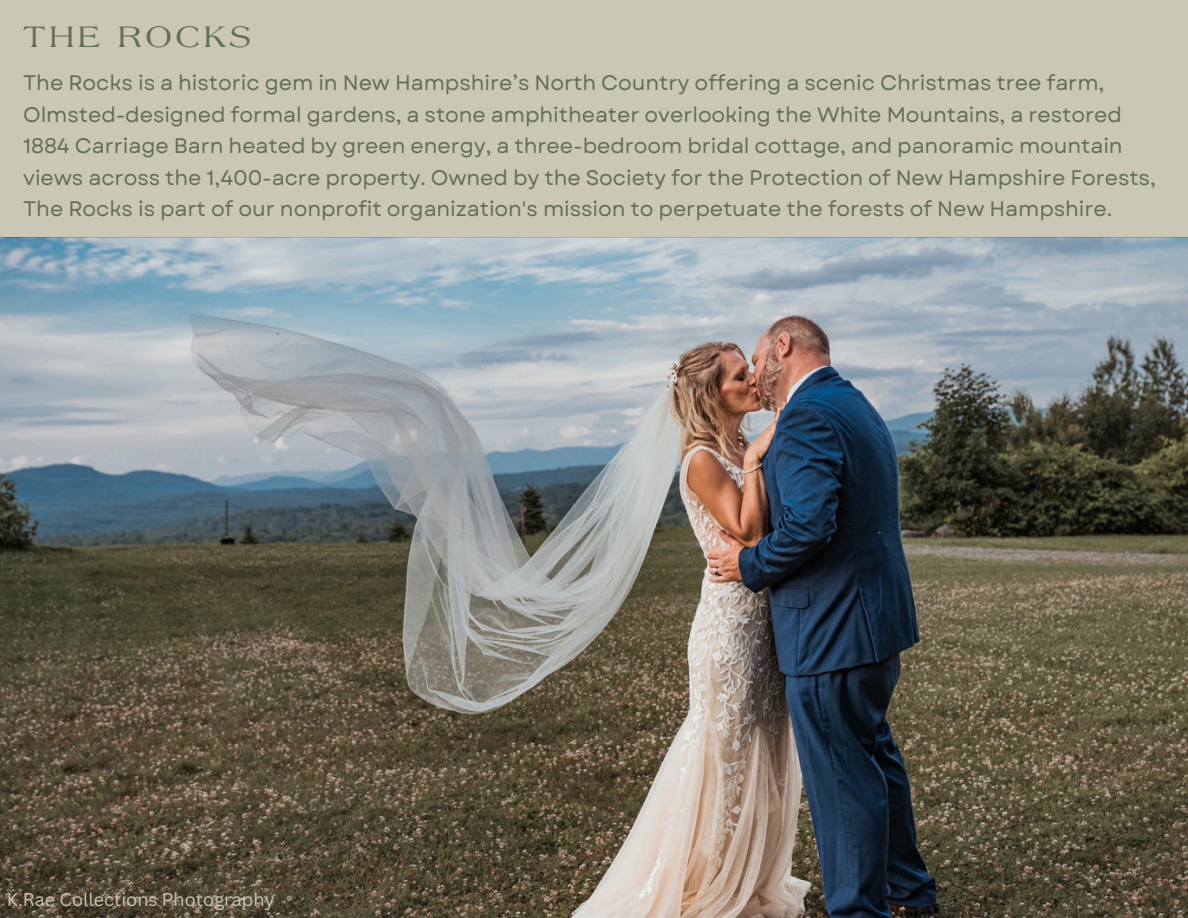
<style>
.page{position:relative;width:1188px;height:918px;background:#cbc7b7}
.page>*{position:absolute;margin:0;border:0;box-sizing:border-box;transform-origin:0 0}
.t1{font:31.8px "Laguna";letter-spacing:.11em;color:#616d5b}
.t2{font:21px/31.5px "Garet";letter-spacing:-.005em;color:#616d5b}
.t3{font:18px "Canva Sans";color:#cbc7b7}
</style>
<div class="page">
<img style="left:0;top:237px;width:1188px;height:681px">
<p class="t1" style="left:23px;top:24px;width:229px">THE ROCKS</p>
<p class="t2" style="left:23px;top:67px;width:1134px">The Rocks is a historic gem in New Hampshire’s North Country offering a scenic Christmas tree farm, Olmsted-designed formal gardens, a stone amphitheater overlooking the White Mountains, a restored 1884 Carriage Barn heated by green energy, a three-bedroom bridal cottage, and panoramic mountain views across the 1,400-acre property. Owned by the Society for the Protection of New Hampshire Forests, The Rocks is part of our nonprofit organization's mission to perpetuate the forests of New Hampshire.</p>
<p class="t3" style="left:7px;top:887px;width:269px">K.Rae Collections Photography</p>
</div>
